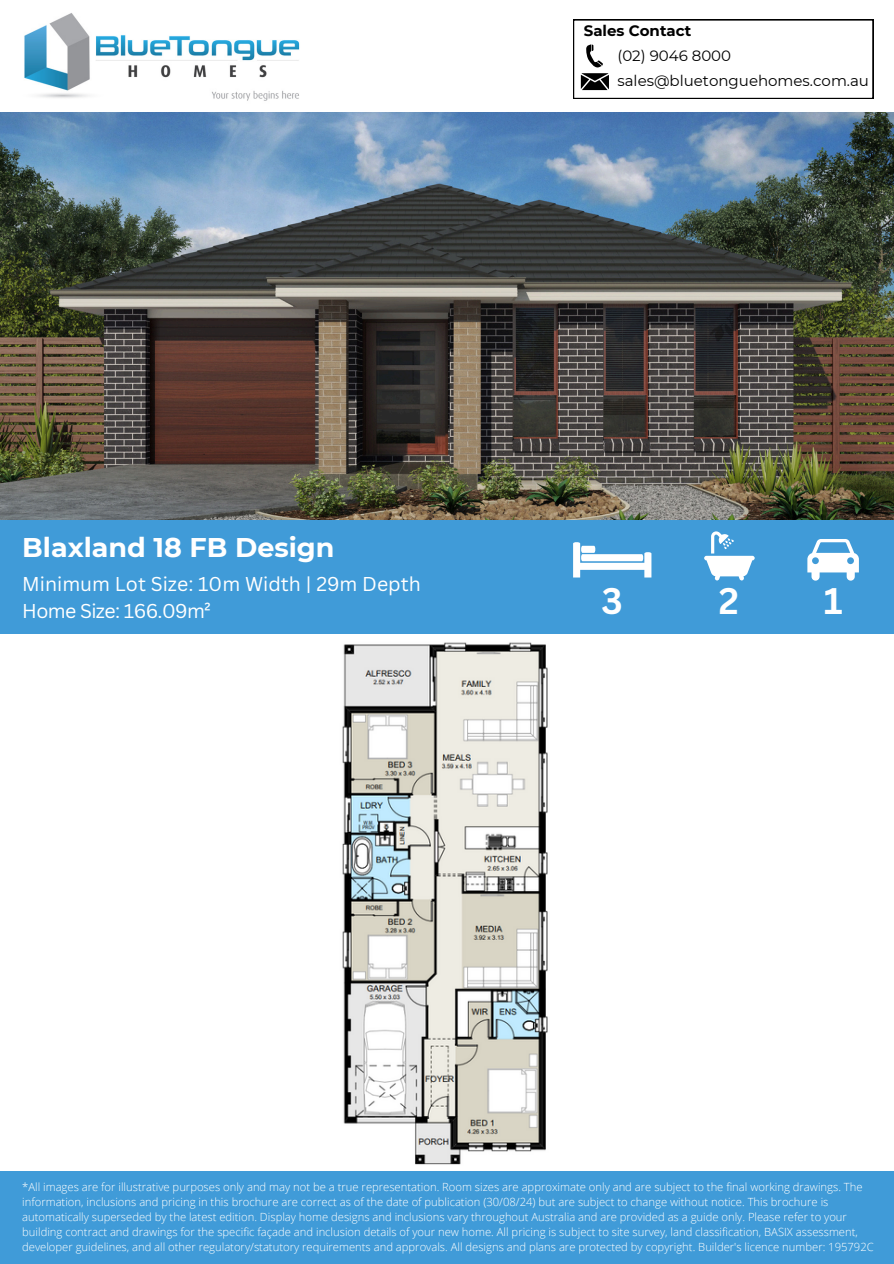
<style>
.page{position:relative;width:894px;height:1264px;background:#fff}
.page>*{position:absolute;margin:0;border:0;box-sizing:border-box;transform-origin:0 0}
.t1{font:700 36px "Canva Sans";color:#fff}
.t2{font:700 27px "Montserrat";color:#fff}
.t3{font:19.5px/27px "Canva Sans";color:#fff}
.t4{font:15px "Montserrat";color:#000}
.t5{font:700 15px "Montserrat";color:#000}
.t6{font:300 11.25px/15px "Open Sans";color:#fff}
</style>
<div class="page">
<img style="left:0;top:112px;width:893px;height:408px">
<img style="left:24px;top:13px;width:276px;height:88px">
<div style="left:0;top:520px;width:893px;height:114px;background:#409bd8"></div>
<svg style="left:573px;top:542px;width:78px;height:35px"></svg>
<svg style="left:807px;top:539px;width:51px;height:41px"></svg>
<svg style="left:704px;top:531px;width:50px;height:49px"></svg>
<div style="left:0;top:1170px;width:893px;height:93px;background:#409bd8"></div>
<img style="left:342px;top:642px;width:206px;height:523px">
<svg style="left:573px;top:19px;width:300px;height:80px"></svg>
<p class="t5" style="left:583px;top:21px;width:109px">Sales Contact</p>
<p class="t4" style="left:617px;top:71px;width:253px">sales@bluetonguehomes.com.au</p>
<p class="t4" style="left:617px;top:46px;width:115px">(02) 9046 8000</p>
<h3 class="t2" style="left:22px;top:531px;width:314px">Blaxland 18 FB Design</h3>
<h4 class="t3" style="left:22px;top:570px;width:400px">Minimum Lot Size: 10m Width | 29m Depth<br>Home Size: 166.09m²</h4>
<p class="t1" style="left:601px;top:576px;width:23px">3</p>
<p class="t1" style="left:718px;top:575px;width:22px">2</p>
<h4 class="t1" style="left:823px;top:576px;width:20px">1</h4>
<h1 class="t6" style="left:22px;top:1179px;width:852px">*All images are for illustrative purposes only and may not be a true representation. Room sizes are approximate only and are subject to the final working drawings. The information, inclusions and pricing in this brochure are correct as of the date of publication (30/08/24) but are subject to change without notice. This brochure is automatically superseded by the latest edition. Display home designs and inclusions vary throughout Australia and are provided as a guide only. Please refer to your building contract and drawings for the specific façade and inclusion details of your new home. All pricing is subject to site survey, land classification, BASIX assessment, developer guidelines, and all other regulatory/statutory requirements and approvals. All designs and plans are protected by copyright. Builder's licence number: 195792C</h1>
</div>
